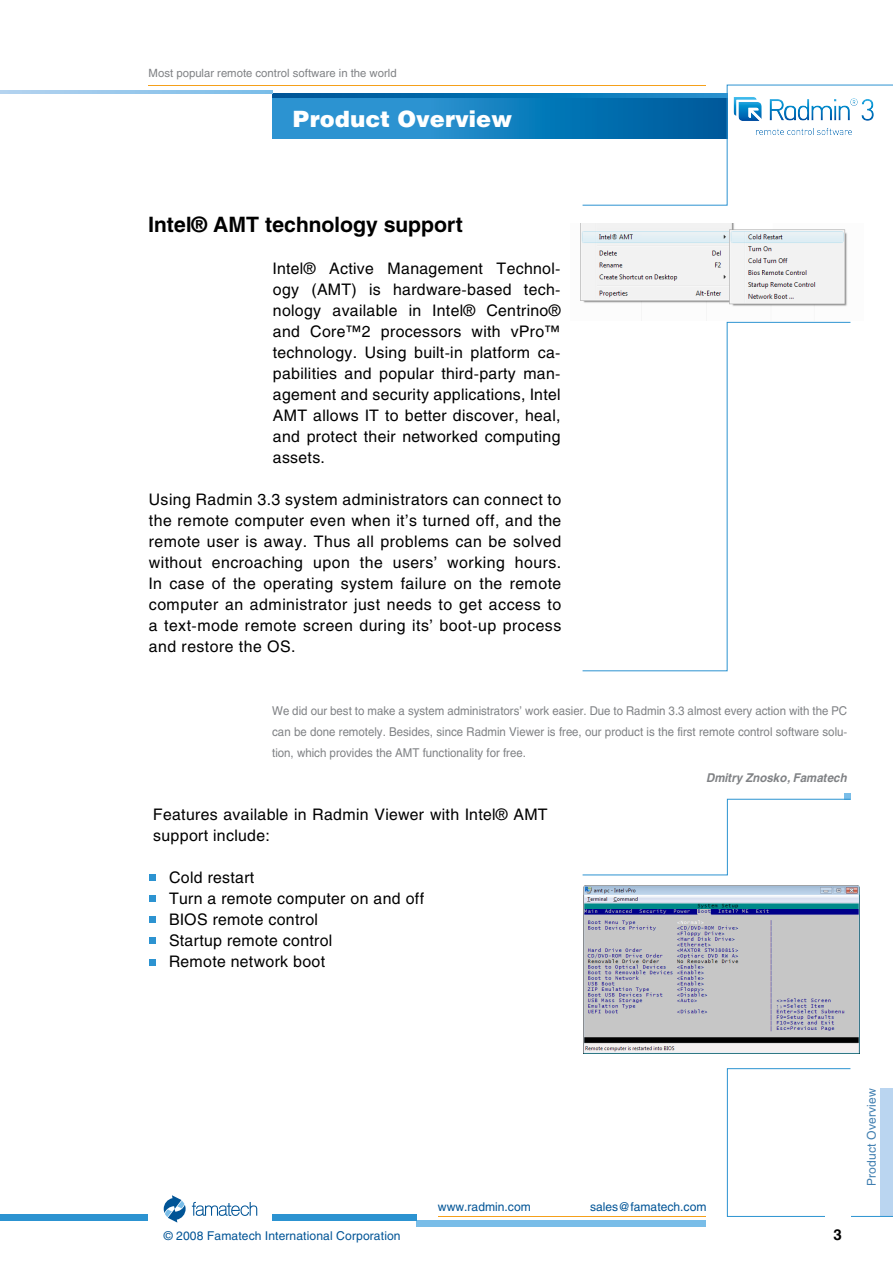
<style>
.page{position:relative;width:893px;height:1263px;background:#fff}
.page>*{position:absolute;margin:0;border:0;box-sizing:border-box;transform-origin:0 0}
.t1{font:900 22.5px "Helios";color:#fff}
.t2{font:700 21px "Helios";color:#000}
.t3{font:15.75px/21px "Helios";letter-spacing:.02em;color:#000;text-align:justify}
.t4{font:700 15px "Helios";color:#000}
.t5{font:12px/21px "Helios";color:#808285;text-align:justify;scale:.95 1}
.t6{font:12px "Helios";letter-spacing:.01em;color:#005496}
.t7{font:italic 700 12px "Helios";color:#808285;scale:.95 1}
.t8{font:11.25px "Helios";color:#808285}
</style>
<div class="page">
<div style="left:417px;top:1220px;width:289px;height:7px;background:#79bde8"></div>
<div style="left:0;top:1214px;width:417px;height:6px;background:#2c93d1"></div>
<hr style="left:438px;top:1216px;width:268px;height:1px;background:#f5a01a">
<div style="left:149px;top:1206px;width:123px;height:31px;background:#fff"></div>
<svg style="left:192px;top:1202px;width:65px;height:14px"></svg>
<svg style="left:164px;top:1195px;width:22px;height:27px"></svg>
<svg style="left:272px;top:98px;width:310px;height:40px;background:#1f8ac8"></svg>
<svg style="left:272px;top:94px;width:310px;height:4px"></svg>
<svg style="left:582px;top:85px;width:311px;height:121px"></svg>
<hr style="left:149px;top:85px;width:557px;height:1px;background:#f5a01a">
<svg style="left:0;top:90px;width:272px;height:4px"></svg>
<img style="left:734px;top:96px;width:140px;height:39px">
<svg style="left:727px;top:1068px;width:166px;height:149px"></svg>
<div style="left:825px;top:1213px;width:25px;height:6px;background:#fff"></div>
<svg style="left:149px;top:895px;width:6px;height:6px"></svg>
<svg style="left:149px;top:875px;width:6px;height:6px"></svg>
<svg style="left:149px;top:917px;width:6px;height:6px"></svg>
<svg style="left:149px;top:938px;width:6px;height:6px"></svg>
<div style="left:149px;top:959px;width:6px;height:7px;background:#2c93d1"></div>
<svg style="left:582px;top:793px;width:269px;height:82px"></svg>
<img style="left:584px;top:885px;width:275px;height:168px">
<svg style="left:582px;top:322px;width:269px;height:349px"></svg>
<img style="left:580px;top:223px;width:267px;height:84px">
<p class="t8" style="left:149px;top:66px;width:250px">Most popular remote control software in the world</p>
<h1 class="t1" style="left:293px;top:104px;width:221px">Product Overview</h1>
<h2 class="t2" style="left:148px;top:212px;width:316px">Intel® AMT technology support</h2>
<p class="t3" style="left:273px;top:257px;width:289px">Intel® Active Management Technol&shy;ogy (AMT) is hardware-based tech&shy;nology available in Intel® Centrino® and Core™2 processors with vPro™ technology. Using built-in platform ca&shy;pabilities and popular third-party man&shy;agement and security applications, Intel AMT allows IT to better discover, heal, and protect their networked computing assets.</p>
<p class="t3" style="left:149px;top:488px;width:414px">Using Radmin 3.3 system administrators can connect to the remote computer even when it’s turned off, and the remote user is away. Thus all problems can be solved without encroaching upon the users’ working hours.<br>In case of the operating system failure on the remote computer an administrator just needs to get access to a text-mode remote screen during its’ boot-up process and restore the OS.</p>
<p class="t5" style="left:272px;top:700px;width:607px">We did our best to make a system administrators’ work easier. Due to Radmin 3.3 almost every action with the PC can be done remotely. Besides, since Radmin Viewer is free, our product is the first remote control software solu&shy;tion, which provides the AMT functionality for free.</p>
<p class="t7" style="left:707px;top:771px;width:149px">Dmitry Znosko, Famatech</p>
<p class="t3" style="left:153px;top:803px;width:396px">Features available in Radmin Viewer with Intel® AMT support include:</p>
<p class="t3" style="left:169px;top:866px;width:257px;text-align:left">Cold restart<br>Turn a remote computer on and off<br>BIOS remote control<br>Startup remote control<br>Remote network boot</p>
<p class="t6" style="left:438px;top:1199px;width:94px">www.radmin.com</p>
<p class="t6" style="left:590px;top:1199px;width:118px">sales@famatech.com</p>
<p class="t6" style="left:164px;top:1228px;width:238px">© 2008 Famatech International Corporation</p>
<p class="t4" style="left:833px;top:1225px;width:10px">3</p>
<p class="t6" style="left:864px;top:1186px;width:99px;rotate:-90deg">Product Overview</p>
</div>
